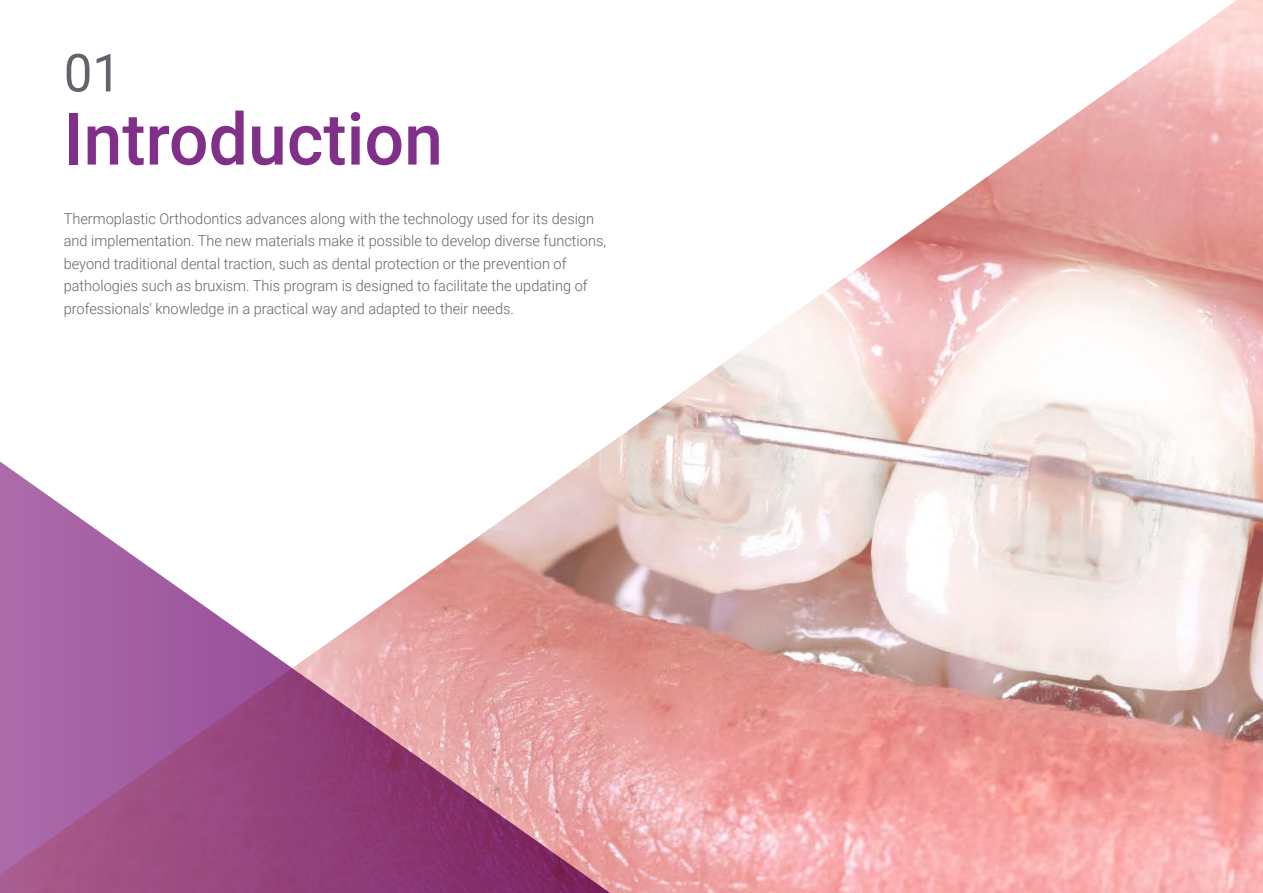
<style>
.page{position:relative;width:1263px;height:893px;background:#fff}
.page>*{position:absolute;margin:0;border:0;box-sizing:border-box;transform-origin:0 0}
.t1{font:500 72px "Roboto";color:#813089}
.t2{font:52.5px "Roboto";color:#61646a}
.t3{font:300 15px/22.5px "Roboto";color:#61646a}
</style>
<div class="page">
<img style="left:607px;top:0;width:656px;height:893px">
<svg style="left:0;top:446px;width:640px;height:447px"></svg>
<h2 class="t2" style="left:64px;top:36px;width:59px">01</h2>
<h1 class="t1" style="left:64px;top:89px;width:381px">Introduction</h1>
<p class="t3" style="left:64px;top:207px;width:544px">Thermoplastic Orthodontics advances along with the technology used for its design and implementation. The new materials make it possible to develop diverse functions, beyond traditional dental traction, such as dental protection or the prevention of pathologies such as bruxism. This program is designed to facilitate the updating of professionals' knowledge in a practical way and adapted to their needs.</p>
</div>
